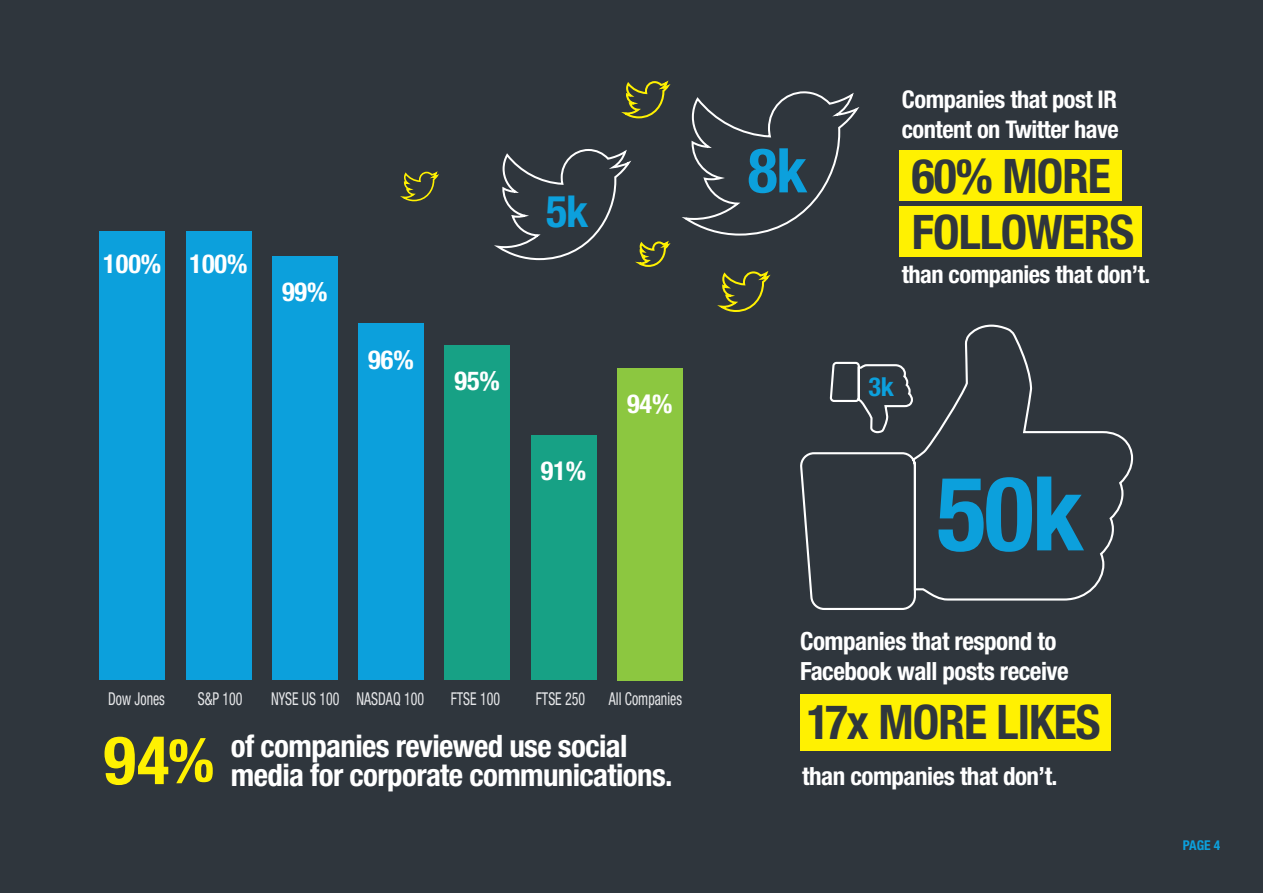
<style>
.page{position:relative;width:1263px;height:893px;background:#2f363d}
.page>*{position:absolute;margin:0;border:0;box-sizing:border-box;transform-origin:0 0}
.t1{font:700 condensed 103.35px "Helvetica Neue LT Std";color:#0ca0dc}
.t2{font:700 condensed 67.05px "Helvetica Neue LT Std";color:#fff101}
.t3{font:700 condensed 61.65px "Helvetica Neue LT Std";color:#0ca0dc}
.t4{font:700 condensed 47.7px "Helvetica Neue LT Std";letter-spacing:-.02em;color:#2f363d}
.t5{font:700 condensed 44.1px "Helvetica Neue LT Std";color:#0ca0dc}
.t6{font:700 condensed 30.9px "Helvetica Neue LT Std";letter-spacing:-.02em;color:#fff}
.t7{font:700 condensed 26.25px "Helvetica Neue LT Std";color:#0ca0dc}
.t8{font:700 condensed 26.1px "Helvetica Neue LT Std";color:#fff}
.t9{font:700 condensed 25.05px/30.2px "Helvetica Neue LT Std";letter-spacing:-.02em;color:#fff}
.t10{font:700 condensed 24.45px/29.2px "Helvetica Neue LT Std";letter-spacing:-.02em;color:#fff}
.t11{font:condensed 17.7px "Helvetica Neue LT Std";color:#e6e7e9;scale:.78 1}
.t12{font:700 condensed 13.5px "Helvetica Neue LT Std";color:#0ca0dc}
.s1{font-size:59.7px}
</style>
<div class="page">
<svg style="left:682px;top:91px;width:177px;height:145px"></svg>
<svg style="left:621px;top:80px;width:49px;height:39px"></svg>
<svg style="left:400px;top:171px;width:39px;height:31px"></svg>
<svg style="left:494px;top:149px;width:176px;height:118px"></svg>
<svg style="left:717px;top:271px;width:53px;height:41px"></svg>
<svg style="left:801px;top:324px;width:333px;height:286px"></svg>
<svg style="left:828px;top:355px;width:86px;height:97px"></svg>
<div style="left:99px;top:231px;width:66px;height:449px;background:#0ca0dc"></div>
<div style="left:186px;top:231px;width:65px;height:449px;background:#0ca0dc"></div>
<div style="left:272px;top:256px;width:66px;height:424px;background:#0ca0dc"></div>
<div style="left:358px;top:323px;width:66px;height:357px;background:#0ca0dc"></div>
<div style="left:444px;top:346px;width:66px;height:334px;background:#17a185"></div>
<div style="left:531px;top:435px;width:65px;height:245px;background:#17a185"></div>
<div style="left:617px;top:368px;width:65px;height:312px;background:#8cc740"></div>
<div style="left:899px;top:150px;width:222px;height:50px;background:#fff101"></div>
<div style="left:899px;top:206px;width:242px;height:51px;background:#fff101"></div>
<div style="left:800px;top:694px;width:310px;height:57px;background:#fff101"></div>
<p class="t8" style="left:103px;top:248px;width:60px">100%</p>
<p class="t8" style="left:189px;top:248px;width:60px">100%</p>
<p class="t8" style="left:282px;top:276px;width:47px">99%</p>
<p class="t8" style="left:368px;top:344px;width:47px">96%</p>
<p class="t5" style="left:546px;top:184px;width:44px">5k</p>
<p class="t8" style="left:454px;top:365px;width:47px">95%</p>
<p class="t8" style="left:541px;top:455px;width:47px">91%</p>
<p class="t8" style="left:627px;top:387px;width:47px">94%</p>
<p class="t3" style="left:748px;top:133px;width:61px">8k</p>
<p class="t10" style="left:902px;top:85px;width:219px">Companies that post IR content on Twitter have</p>
<p class="t4" style="left:912px;top:147px;width:200px">60% MORE</p>
<p class="t4" style="left:912px;top:204px;width:224px">FOLLOWERS</p>
<p class="t10" style="left:902px;top:260px;width:250px">than companies that don’t.</p>
<p class="t7" style="left:868px;top:371px;width:27px">3k</p>
<p class="t1" style="left:937px;top:451px;width:148px">50k</p>
<p class="t9" style="left:800px;top:626px;width:270px">Companies that respond to<br>Facebook wall posts receive</p>
<p class="t11" style="left:108px;top:688px;width:74px">Dow Jones</p>
<p class="t11" style="left:198px;top:688px;width:59px">S&amp;P 100</p>
<p class="t11" style="left:271px;top:688px;width:89px">NYSE US 100</p>
<p class="t11" style="left:357px;top:688px;width:88px">NASDAQ 100</p>
<p class="t11" style="left:451px;top:688px;width:65px">FTSE 100</p>
<p class="t11" style="left:536px;top:688px;width:65px">FTSE 250</p>
<p class="t11" style="left:609px;top:688px;width:95px">All Companies</p>
<p class="t4" style="left:807px;top:694px;width:295px">17x MORE LIKES</p>
<p class="t6" style="left:231px;top:727px;width:398px">of companies reviewed use social</p>
<p class="t2" style="left:104px;top:720px;width:112px">94<span class="s1">%</span></p>
<p class="t6" style="left:231px;top:756px;width:443px">media for corporate communications.</p>
<p class="t9" style="left:802px;top:761px;width:257px">than companies that don’t.</p>
<p class="t12" style="left:1183px;top:837px;width:39px">PAGE 4</p>
</div>
